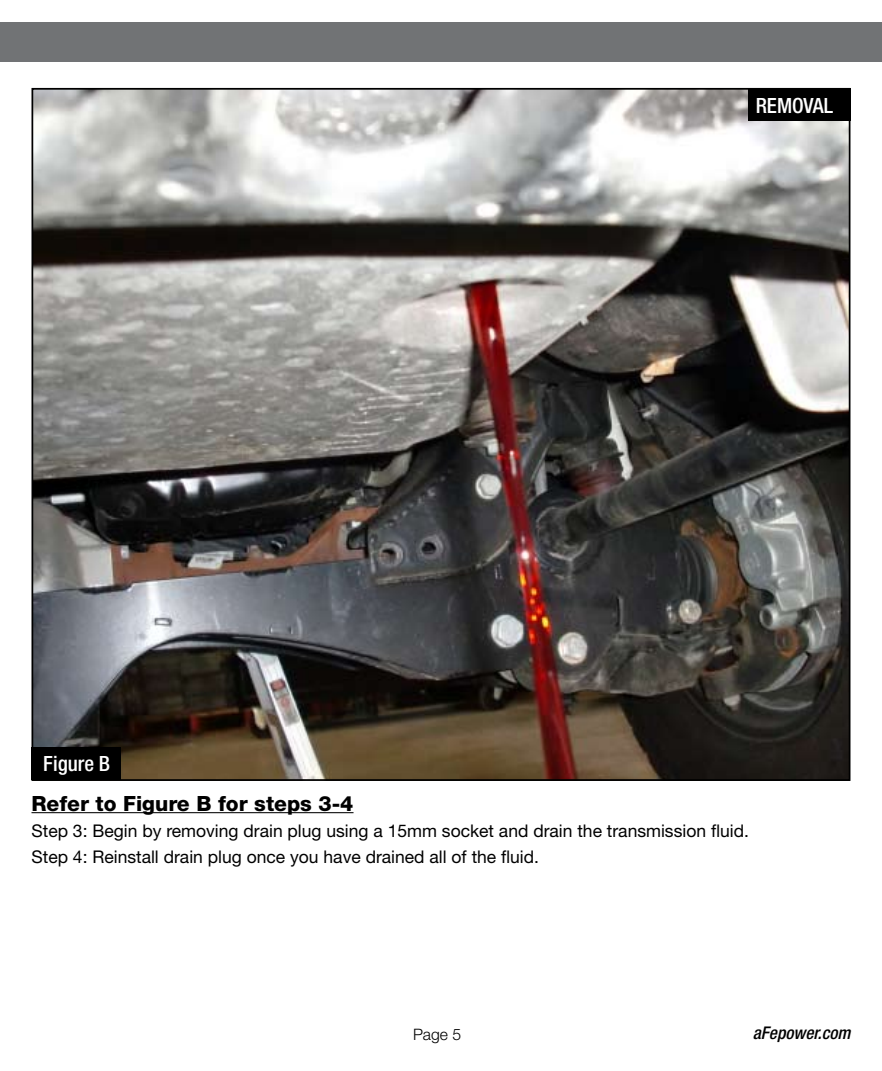
<style>
.page{position:relative;width:882px;height:1071px;background:#fff}
.page>*{position:absolute;margin:0;border:0;box-sizing:border-box;transform-origin:0 0}
.t1{font:800 21px "Helvetica Neue";color:#000}
.t2{font:500 condensed 21px "Helvetica Neue";color:#fff}
.t3{font:17.5px/26.2px "Helvetica Neue";color:#000}
.t4{font:italic 500 condensed 17.5px "Helvetica Neue";color:#000}
.t5{font:300 15.75px "Helvetica Neue";color:#000}
</style>
<div class="page">
<div style="left:0;top:23px;width:882px;height:39px;background:#717375"></div>
<hr style="left:32px;top:812px;width:322px;height:1px;background:#000">
<img style="left:35px;top:91px;width:812px;height:687px">
<div style="left:748px;top:88px;width:102px;height:33px;background:#000"></div>
<div style="left:32px;top:747px;width:89px;height:33px;background:#000"></div>
<p class="t2" style="left:756px;top:93px;width:79px">REMOVAL</p>
<p class="t2" style="left:43px;top:751px;width:68px">Figure B</p>
<p class="t1" style="left:32px;top:791px;width:324px">Refer to Figure B for steps 3-4</p>
<p class="t3" style="left:32px;top:817px;width:719px">Step 3: Begin by removing drain plug using a 15mm socket and drain the transmission fluid.<br>Step 4: Reinstall drain plug once you have drained all of the fluid.</p>
<p class="t5" style="left:413px;top:1024px;width:50px">Page 5</p>
<p class="t4" style="left:753px;top:1023px;width:99px">aFepower.com</p>
</div>
